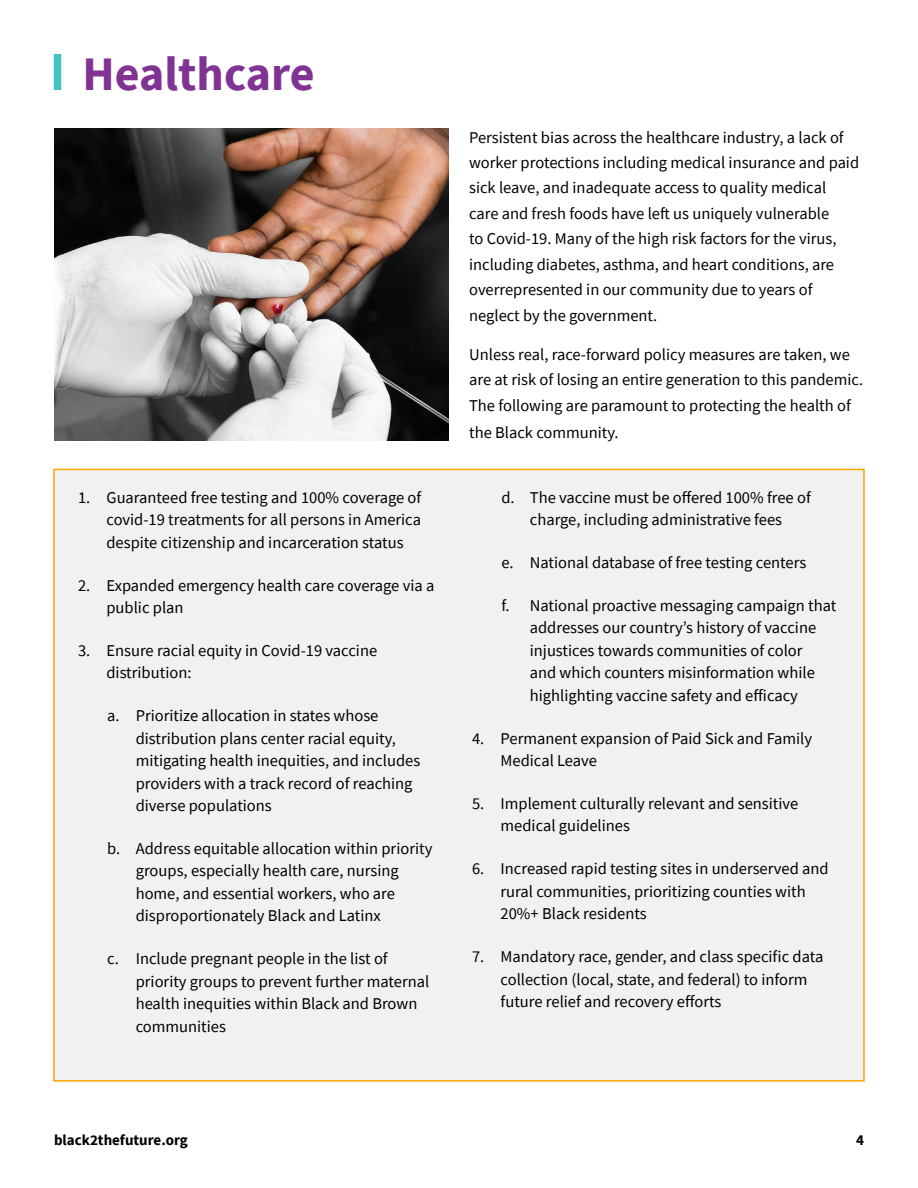
<style>
.page{position:relative;width:918px;height:1188px;background:#fff}
.page>*{position:absolute;margin:0;border:0;box-sizing:border-box;transform-origin:0 0}
.t1{font:700 48px "Source Sans Pro";color:#803393}
.t2{font:16.5px/22.5px "Source Sans Pro";color:#000}
.t3{font:700 15px "Source Sans Pro";color:#000}
</style>
<div class="page">
<div style="left:54px;top:54px;width:7px;height:36px;background:#47c1c3"></div>
<div style="left:54px;top:469px;width:810px;height:612px;background:#f1f1f2"></div>
<img style="left:54px;top:129px;width:395px;height:312px">
<h1 class="t1" style="left:82px;top:42px;width:234px">Healthcare</h1>
<p class="t2" style="left:106px;top:486px;width:316px;text-align:justify;text-indent:-28px">1. Guaranteed free testing and 100% coverage of covid-19 treatments for all persons in America despite citizenship and incarceration status</p>
<p class="t2" style="left:106px;top:574px;width:329px;text-indent:-28px">2. Expanded emergency health care coverage via a public plan</p>
<p class="t2" style="left:106px;top:639px;width:272px;text-indent:-28px">3. Ensure racial equity in Covid-19 vaccine distribution:</p>
<p class="t2" style="left:136px;top:704px;width:286px;text-indent:-28px">a. Prioritize allocation in states whose distribution plans center racial equity, mitigating health inequities, and includes providers with a track record of reaching diverse populations</p>
<p class="t2" style="left:136px;top:837px;width:298px;text-indent:-28px">b. Address equitable allocation within priority groups, especially health care, nursing home, and essential workers, who are disproportionately Black and Latinx</p>
<p class="t2" style="left:136px;top:947px;width:295px;text-indent:-28px">c. Include pregnant people in the list of priority groups to prevent further maternal health inequities within Black and Brown communities</p>
<p class="t2" style="left:469px;top:124px;width:392px;line-height:25.5px">Persistent bias across the healthcare industry, a lack of worker protections including medical insurance and paid sick leave, and inadequate access to quality medical care and fresh foods have left us uniquely vulnerable<br>to Covid-19. Many of the high risk factors for the virus, including diabetes, asthma, and heart conditions, are overrepresented in our community due to years of neglect by the government.</p>
<p class="t2" style="left:469px;top:342px;width:396px;line-height:25.5px">Unless real, race-forward policy measures are taken, we are at risk of losing an entire generation to this pandemic.<br>The following are paramount to protecting the health of</p>
<p class="t2" style="left:469px;top:421px;width:151px">the Black community.</p>
<p class="t2" style="left:501px;top:486px;width:311px;text-align:center">d. The vaccine must be offered 100% free of charge, including administrative fees</p>
<p class="t2" style="left:501px;top:551px;width:307px">e. National database of free testing centers</p>
<p class="t2" style="left:530px;top:594px;width:308px;text-indent:-28px">f. National proactive messaging campaign that addresses our country’s history of vaccine injustices towards communities of color<br>and which counters misinformation while highlighting vaccine safety and efficacy</p>
<p class="t2" style="left:501px;top:727px;width:313px;text-indent:-28px">4. Permanent expansion of Paid Sick and Family<br>Medical Leave</p>
<p class="t2" style="left:501px;top:792px;width:299px;text-indent:-28px">5. Implement culturally relevant and sensitive medical guidelines</p>
<p class="t2" style="left:501px;top:857px;width:330px;text-indent:-28px">6. Increased rapid testing sites in underserved and rural communities, prioritizing counties with<br>20%+ Black residents</p>
<p class="t2" style="left:501px;top:945px;width:324px;text-indent:-28px">7. Mandatory race, gender, and class specific data collection (local, state, and federal) to inform future relief and recovery efforts</p>
<p class="t3" style="left:54px;top:1130px;width:135px">black2thefuture.org</p>
<p class="t3" style="left:856px;top:1130px;width:9px">4</p>
</div>
